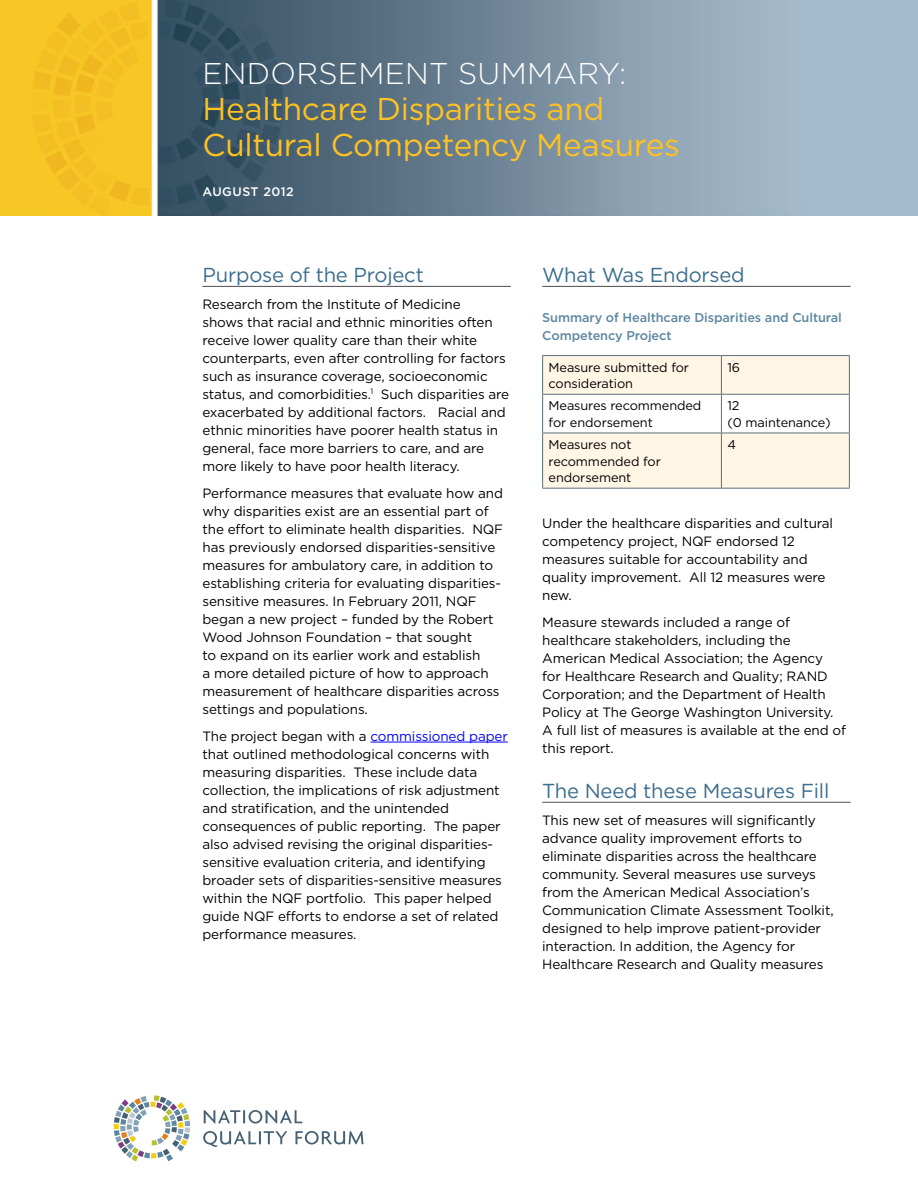
<style>
.page{position:relative;width:918px;height:1188px;background:#fff}
.page>*{position:absolute;margin:0;border:0;box-sizing:border-box;transform-origin:0 0}
.H1_cdp_Header_1B{font:31.5px/36px "Gotham";letter-spacing:-.01em;color:#ffc222}
.H1_cdp_Header_1A{font:300 30px "Gotham";letter-spacing:.01em;color:#fff}
.H2_Subhead{font:20.25px "Gotham";letter-spacing:-.01em;color:#3b6e8f}
.cdp_Body{font:13.5px/18px "Gotham";letter-spacing:-.01em;color:#000}
.cdp_Table{font:12.75px/16.5px "Gotham";letter-spacing:-.01em;color:#000}
.cdp_Table_subhead{font:500 12.75px/18px "Gotham";letter-spacing:-.01em;color:#5d87a1}
.cdp_Date{font:500 12.3px "Gotham";letter-spacing:.04em;color:#fff}
.s1{color:#00f}
</style>
<div class="page">
<svg style="left:204px;top:1110px;width:98px;height:14px"></svg>
<svg style="left:203px;top:1131px;width:84px;height:16px"></svg>
<svg style="left:295px;top:1131px;width:69px;height:14px"></svg>
<svg style="left:113px;top:1095px;width:77px;height:67px"></svg>
<img style="left:0;top:0;width:918px;height:216px">
<hr style="left:202px;top:286px;width:309px;height:1px;background:#4d4d4f">
<hr style="left:371px;top:742px;width:137px;height:1px;background:#00f">
<hr style="left:542px;top:286px;width:308px;height:1px;background:#4d4d4f">
<hr style="left:542px;top:802px;width:308px;height:1px;background:#4d4d4f">
<svg style="left:543px;top:356px;width:306px;height:132px"></svg>
<hr style="left:542px;top:355px;width:179px;height:1px;background:#5c6f7c">
<hr style="left:542px;top:356px;width:1px;height:38px;background:#5c6f7c">
<hr style="left:721px;top:355px;width:129px;height:1px;background:#5c6f7c">
<hr style="left:721px;top:356px;width:1px;height:38px;background:#5c6f7c">
<hr style="left:849px;top:356px;width:1px;height:38px;background:#5c6f7c">
<hr style="left:542px;top:394px;width:179px;height:1px;background:#5c6f7c">
<hr style="left:542px;top:395px;width:1px;height:38px;background:#5c6f7c">
<hr style="left:721px;top:394px;width:129px;height:1px;background:#5c6f7c">
<hr style="left:721px;top:395px;width:1px;height:38px;background:#5c6f7c">
<hr style="left:849px;top:395px;width:1px;height:38px;background:#5c6f7c">
<hr style="left:542px;top:433px;width:179px;height:1px;background:#5c6f7c">
<hr style="left:542px;top:433px;width:1px;height:55px;background:#5c6f7c">
<hr style="left:721px;top:433px;width:129px;height:1px;background:#5c6f7c">
<hr style="left:721px;top:433px;width:1px;height:55px;background:#5c6f7c">
<hr style="left:849px;top:433px;width:1px;height:55px;background:#5c6f7c">
<hr style="left:542px;top:488px;width:179px;height:1px;background:#5c6f7c">
<hr style="left:721px;top:488px;width:129px;height:1px;background:#5c6f7c">
<h1 class="H1_cdp_Header_1A" style="left:202px;top:54px;width:425px">ENDORSEMENT SUMMARY:</h1>
<h1 class="H1_cdp_Header_1B" style="left:202px;top:90px;width:479px">Healthcare Disparities and<br>Cultural Competency Measures</h1>
<p class="cdp_Date" style="left:202px;top:184px;width:93px">AUGUST 2012</p>
<h2 class="H2_Subhead" style="left:202px;top:262px;width:223px">Purpose of the Project</h2>
<p class="cdp_Body" style="left:202px;top:295px;width:308px">Research from the Institute of Medicine<br>shows that racial and ethnic minorities often receive lower quality care than their white counterparts, even after controlling for factors such as insurance coverage, socioeconomic status, and comorbidities.<sup>1</sup> Such disparities are exacerbated by additional factors. Racial and ethnic minorities have poorer health status in general, face more barriers to care, and are more likely to have poor health literacy.</p>
<p class="cdp_Body" style="left:202px;top:484px;width:302px">Performance measures that evaluate how and why disparities exist are an essential part of the effort to eliminate health disparities. NQF has previously endorsed disparities-sensitive measures for ambulatory care, in addition to establishing criteria for evaluating disparities&shy;sensitive measures. In February 2011, NQF began a new project – funded by the Robert Wood Johnson Foundation – that sought<br>to expand on its earlier work and establish<br>a more detailed picture of how to approach measurement of healthcare disparities across settings and populations.</p>
<p class="cdp_Body" style="left:202px;top:727px;width:307px">The project began with a <span class="s1">commissioned paper </span>that outlined methodological concerns with measuring disparities. These include data collection, the implications of risk adjustment and stratification, and the unintended consequences of public reporting. The paper also advised revising the original disparities&shy;sensitive evaluation criteria, and identifying broader sets of disparities-sensitive measures within the NQF portfolio. This paper helped guide NQF efforts to endorse a set of related performance measures.</p>
<h2 class="H2_Subhead" style="left:542px;top:262px;width:204px">What Was Endorsed</h2>
<p class="cdp_Table_subhead" style="left:542px;top:309px;width:301px">Summary of Healthcare Disparities and Cultural<br>Competency Project</p>
<p class="cdp_Table" style="left:549px;top:359px;width:142px">Measure submitted for consideration</p>
<p class="cdp_Table" style="left:727px;top:359px;width:14px">16</p>
<p class="cdp_Table" style="left:549px;top:397px;width:154px">Measures recommended for endorsement</p>
<p class="cdp_Table" style="left:727px;top:397px;width:105px">12<br>(0 maintenance)</p>
<p class="cdp_Table" style="left:549px;top:436px;width:114px">Measures not recommended for endorsement</p>
<p class="cdp_Table" style="left:727px;top:436px;width:10px">4</p>
<p class="cdp_Body" style="left:542px;top:513px;width:292px">Under the healthcare disparities and cultural competency project, NQF endorsed 12 measures suitable for accountability and quality improvement. All 12 measures were new.</p>
<p class="cdp_Body" style="left:542px;top:612px;width:305px">Measure stewards included a range of healthcare stakeholders, including the American Medical Association; the Agency<br>for Healthcare Research and Quality; RAND Corporation; and the Department of Health Policy at The George Washington University.<br>A full list of measures is available at the end of this report.</p>
<h2 class="H2_Subhead" style="left:542px;top:777px;width:289px">The Need these Measures Fill</h2>
<p class="cdp_Body" style="left:542px;top:810px;width:293px">This new set of measures will significantly advance quality improvement efforts to eliminate disparities across the healthcare community. Several measures use surveys from the American Medical Association’s Communication Climate Assessment Toolkit, designed to help improve patient-provider interaction. In addition, the Agency for Healthcare Research and Quality measures</p>
</div>
